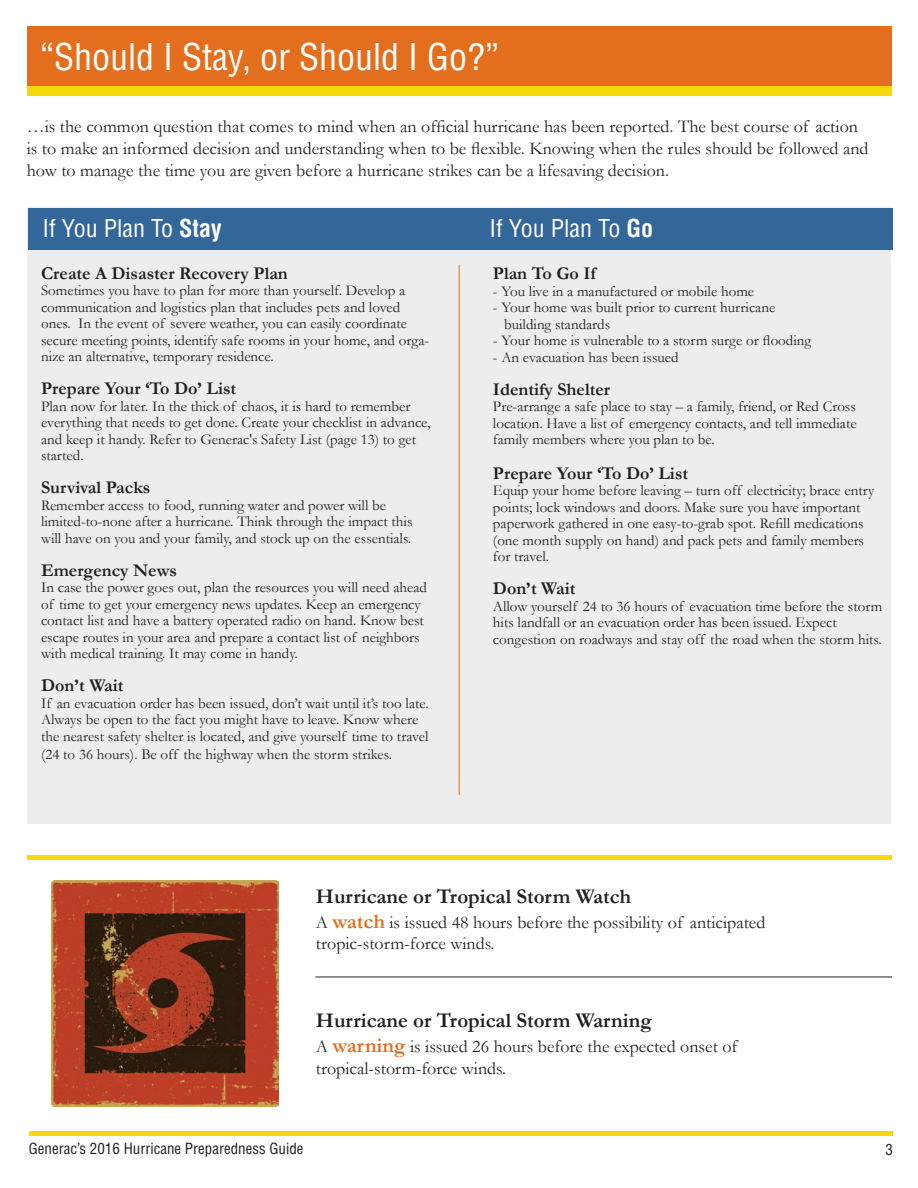
<style>
.page{position:relative;width:918px;height:1188px;background:#fff}
.page>*{position:absolute;margin:0;border:0;box-sizing:border-box;transform-origin:0 0}
.t1{font:condensed 36px "Helvetica LT Std";color:#fff}
.t2{font:condensed 24px "Helvetica LT Std";color:#fff}
.t3{font:700 21px "Garamond";color:#231f20}
.t4{font:18px/21.6px "Garamond";color:#231f20}
.t5{font:700 18px "Garamond";color:#231f20}
.t6{font:15px/16.5px "Garamond";color:#231f20}
.t7{font:condensed 15px "Helvetica LT Std";color:#231f20}
.s1{font-weight:700}
.s2{font-weight:700;font-size:21px;color:#e36f1e}
</style>
<div class="page">
<div style="left:27px;top:27px;width:864px;height:59px;background:#e36f1e"></div>
<div style="left:27px;top:86px;width:864px;height:9px;background:#f6d90a"></div>
<div style="left:27px;top:207px;width:864px;height:617px;background:#ecedec"></div>
<div style="left:29px;top:1131px;width:864px;height:5px;background:#f6d90a"></div>
<div style="left:28px;top:208px;width:864px;height:42px;background:#369"></div>
<hr style="left:459px;top:265px;width:1px;height:530px;background:#e36f1e">
<div style="left:27px;top:855px;width:864px;height:5px;background:#f6d90a"></div>
<img style="left:52px;top:880px;width:227px;height:227px">
<hr style="left:315px;top:977px;width:577px;height:1px;background:#231f20">
<h1 class="t1" style="left:40px;top:42px;width:461px">“Should I Stay, or Should I Go?”</h1>
<p class="t4" style="left:27px;top:115px;width:843px">…is the common question that comes to mind when an of昀椀cial hurricane has been reported. The best course of action is to make an informed decision and understanding when to be 昀氀exible. Knowing when the rules should be followed and how to manage the time you are given before a hurricane strikes can be a lifesaving decision.</p>
<h2 class="t2" style="left:42px;top:219px;width:181px">If You Plan To <span class="s1">Stay</span></h2>
<h2 class="t2" style="left:490px;top:219px;width:165px">If You Plan To <span class="s1">Go</span></h2>
<p class="t5" style="left:493px;top:267px;width:104px">Plan To Go If</p>
<p class="t6" style="left:493px;top:284px;width:263px">- You live in a manufactured or mobile home</p>
<p class="t6" style="left:504px;top:301px;width:273px;text-indent:-11px">- Your home was built prior to current hurricane building standards</p>
<p class="t6" style="left:493px;top:332px;width:320px">- Your home is vulnerable to a storm surge or 昀氀ooding</p>
<p class="t6" style="left:493px;top:350px;width:187px">- An evacuation has been issued</p>
<p class="t5" style="left:493px;top:383px;width:119px">Identify Shelter</p>
<p class="t6" style="left:493px;top:400px;width:365px;text-align:justify">Pre-arrange a safe place to stay – a family, friend, or Red Cross location. Have a list of emergency contacts, and tell immediate family members where you plan to be.</p>
<p class="t5" style="left:493px;top:467px;width:197px">Prepare Your ‘To Do’ List</p>
<p class="t6" style="left:493px;top:484px;width:383px">Equip your home before leaving – turn off electricity; brace entry points; lock windows and doors. Make sure you have important paperwork gathered in one easy-to-grab spot. Re昀椀ll medications (one month supply on hand) and pack pets and family members for travel.</p>
<p class="t5" style="left:493px;top:582px;width:84px">Don’t Wait</p>
<p class="t6" style="left:493px;top:599px;width:391px">Allow yourself 24 to 36 hours of evacuation time before the storm hits landfall or an evacuation order has been issued. Expect congestion on roadways and stay off the road when the storm hits.</p>
<p class="t5" style="left:41px;top:267px;width:248px">Create A Disaster Recovery Plan</p>
<p class="t6" style="left:41px;top:284px;width:390px">Sometimes you have to plan for more than yourself. Develop a communication and logistics plan that includes pets and loved ones. In the event of severe weather, you can easily coordinate secure meeting points, identify safe rooms in your home, and orga&shy;nize an alternative, temporary residence.</p>
<p class="t5" style="left:41px;top:382px;width:197px">Prepare Your ‘To Do’ List</p>
<p class="t6" style="left:41px;top:399px;width:391px">Plan now for later. In the thick of chaos, it is hard to remember everything that needs to get done. Create your checklist in advance, and keep it handy. Refer to Generac's Safety List (page 13) to get started.</p>
<p class="t5" style="left:41px;top:481px;width:111px">Survival Packs</p>
<p class="t6" style="left:41px;top:498px;width:373px">Remember access to food, running water and power will be limited-to-none after a hurricane. Think through the impact this will have on you and your family, and stock up on the essentials.</p>
<p class="t5" style="left:41px;top:564px;width:137px">Emergency News</p>
<p class="t6" style="left:41px;top:581px;width:387px">In case the power goes out, plan the resources you will need ahead of time to get your emergency news updates. Keep an emergency contact list and have a battery operated radio on hand. Know best escape routes in your area and prepare a contact list of neighbors with medical training. It may come in handy.</p>
<p class="t5" style="left:41px;top:679px;width:84px">Don’t Wait</p>
<p class="t6" style="left:41px;top:696px;width:389px">If an evacuation order has been issued, don’t wait until it’s too late.<br>Always be open to the fact you might have to leave. Know where the nearest safety shelter is located, and give yourself time to travel</p>
<p class="t6" style="left:41px;top:747px;width:352px">(24 to 36 hours). Be off the highway when the storm strikes.</p>
<h3 class="t3" style="left:316px;top:889px;width:317px">Hurricane or Tropical Storm Watch</h3>
<p class="t4" style="left:316px;top:913px;width:451px">A <span class="s2">watch</span> is issued 48 hours before the possibility of anticipated tropic-storm-force winds.</p>
<h3 class="t3" style="left:316px;top:1013px;width:337px">Hurricane or Tropical Storm Warning</h3>
<p class="t4" style="left:316px;top:1037px;width:423px">A <span class="s2">warning</span> is issued 26 hours before the expected onset of tropical-storm-force winds.</p>
<p class="t7" style="left:29px;top:1143px;width:276px">Generac’s 2016 Hurricane Preparedness Guide</p>
<p class="t7" style="left:886px;top:1143px;width:9px">3</p>
</div>
